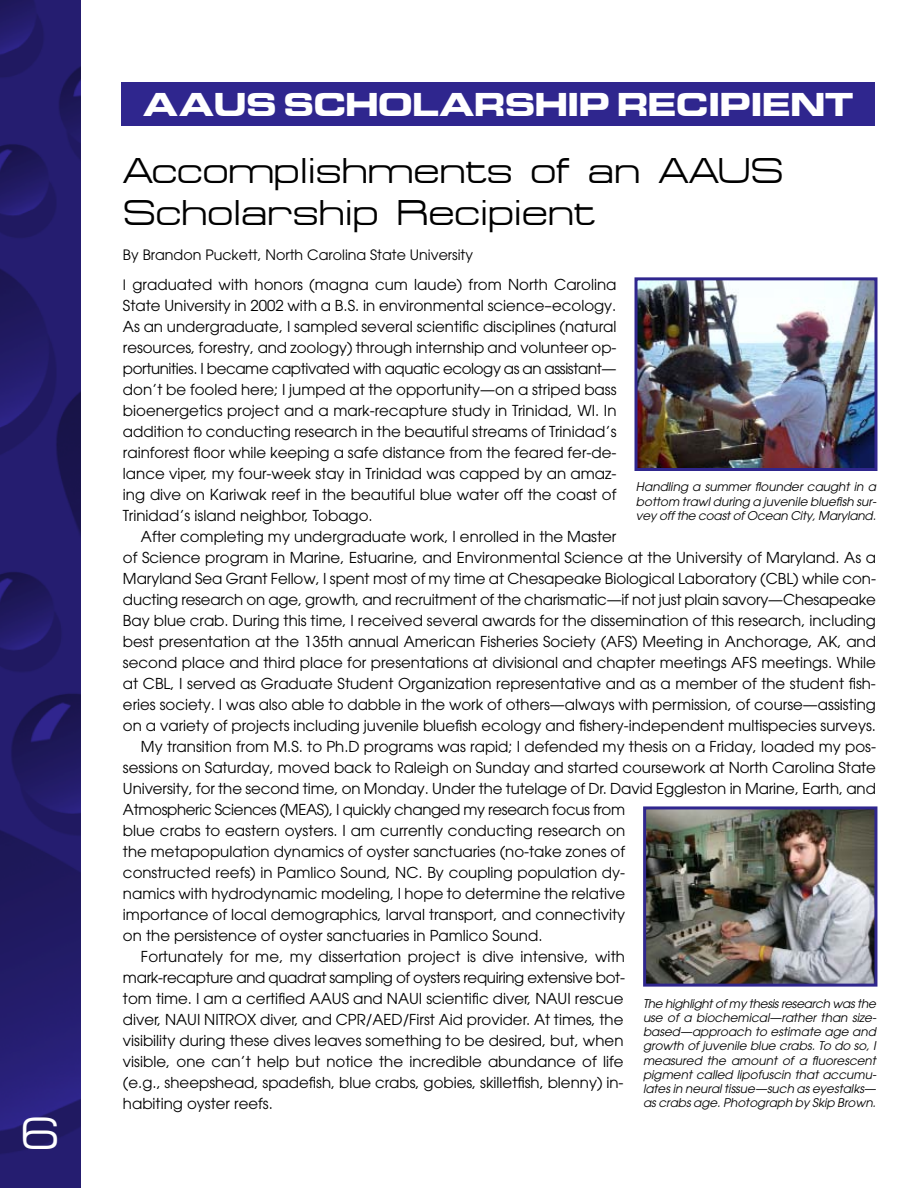
<style>
.page{position:relative;width:918px;height:1188px;background:#fff}
.page>*{position:absolute;margin:0;border:0;box-sizing:border-box;transform-origin:0 0}
.t1{font:45px "Micro Extended";color:#fff}
.t2{font:36px/42px "Micro Extended";color:#000}
.t3{font:700 28.5px "Euro Technic Ext";color:#fff}
.t4{font:15px/21px "Avant Garde";color:#000;text-align:justify}
.t5{font:15px "Avant Garde";letter-spacing:-.02em;color:#000}
.t6{font:15px "Avant Garde";letter-spacing:-.025em;color:#000}
.t7{font:14.25px "Avant Garde";color:#000}
.t8{font:italic 12px/14.2px "Avant Garde";letter-spacing:-.005em;color:#000;text-align:justify}
.s1{font-size:14.25px}
</style>
<div class="page">
<img style="left:0;top:0;width:81px;height:1188px">
<div style="left:122px;top:83px;width:753px;height:43px;background:#2f268e"></div>
<img style="left:647px;top:810px;width:226px;height:173px">
<div style="left:643px;top:806px;width:234px;height:181px;border:3px solid #2f268e"></div>
<img style="left:638px;top:281px;width:236px;height:186px">
<div style="left:634px;top:277px;width:244px;height:194px;border:3px solid #2f268e"></div>
<h1 class="t1" style="left:20px;top:1117px;width:40px">6</h1>
<h3 class="t3" style="left:143px;top:93px;width:713px">AAUS SCHOLARSHIP RECIPIENT</h3>
<h2 class="t2" style="left:123px;top:154px;width:662px">Accomplishments of an AAUS<br>Scholarship Recipient</h2>
<p class="t7" style="left:123px;top:249px;width:352px">By Brandon Puckett, North Carolina State University</p>
<p class="t4" style="left:123px;top:275px;width:495px"><span class="s1">I</span> graduated with honors (magna cum laude) from North Carolina State University in 2002 with a B.S. in environmental science–ecology.<br>As an undergraduate, I sampled several scientific disciplines (natural resources, forestry, and zoology) through internship and volunteer op&shy;portunities. I became captivated with aquatic ecology as an assistant— don’t be fooled here; I jumped at the opportunity—on a striped bass bioenergetics project and a mark-recapture study in Trinidad, WI. In addition to conducting research in the beautiful streams of Trinidad’s rainforest floor while keeping a safe distance from the feared fer-de&shy;lance viper, my four-week stay in Trinidad was capped by an amaz&shy;ing dive on Kariwak reef in the beautiful blue water off the coast of Trinidad’s island neighbor, Tobago.</p>
<p class="t4" style="left:141px;top:527px;width:477px">After completing my undergraduate work, I enrolled in the Master</p>
<p class="t4" style="left:123px;top:548px;width:755px">of Science program in Marine, Estuarine, and Environmental Science at the University of Maryland. As a</p>
<p class="t4" style="left:123px;top:569px;width:755px">Maryland Sea Grant Fellow, I spent most of my time at Chesapeake Biological Laboratory (CBL) while con-</p>
<p class="t4" style="left:123px;top:590px;width:755px">ducting research on age, growth, and recruitment of the charismatic—if not just plain savory—Chesapeake</p>
<p class="t4" style="left:123px;top:611px;width:754px">Bay blue crab. During this time, I received several awards for the dissemination of this research, including</p>
<p class="t4" style="left:123px;top:632px;width:755px">best presentation at the 135th annual American Fisheries Society (AFS) Meeting in Anchorage, AK, and</p>
<p class="t4" style="left:123px;top:653px;width:755px">second place and third place for presentations at divisional and chapter meetings AFS meetings. While</p>
<p class="t4" style="left:123px;top:674px;width:754px">at CBL, I served as Graduate Student Organization representative and as a member of the student fish-</p>
<p class="t4" style="left:123px;top:695px;width:755px">eries society. I was also able to dabble in the work of others—always with permission, of course—assisting</p>
<p class="t4" style="left:123px;top:716px;width:755px">on a variety of projects including juvenile bluefish ecology and fishery-independent multispecies surveys.</p>
<p class="t4" style="left:141px;top:737px;width:737px">My transition from M.S. to Ph.D programs was rapid; I defended my thesis on a Friday, loaded my pos-</p>
<p class="t4" style="left:123px;top:758px;width:755px">sessions on Saturday, moved back to Raleigh on Sunday and started coursework at North Carolina State</p>
<p class="t4" style="left:123px;top:779px;width:755px">University, for the second time, on Monday. Under the tutelage of Dr. David Eggleston in Marine, Earth, and</p>
<p class="t6" style="left:123px;top:804px;width:504px">Atmospheric Sciences (MEAS), I quickly changed my research focus from</p>
<p class="t4" style="left:123px;top:821px;width:504px">blue crabs to eastern oysters. I am currently conducting research on</p>
<p class="t4" style="left:123px;top:842px;width:504px">the metapopulation dynamics of oyster sanctuaries (no-take zones of</p>
<p class="t4" style="left:123px;top:863px;width:504px">constructed reefs) in Pamlico Sound, NC. By coupling population dy-</p>
<p class="t4" style="left:123px;top:884px;width:504px">namics with hydrodynamic modeling, I hope to determine the relative</p>
<p class="t4" style="left:123px;top:905px;width:504px">importance of local demographics, larval transport, and connectivity</p>
<p class="t4" style="left:123px;top:926px;width:421px">on the persistence of oyster sanctuaries in Pamlico Sound.</p>
<p class="t4" style="left:141px;top:947px;width:486px">Fortunately for me, my dissertation project is dive intensive, with</p>
<p class="t5" style="left:123px;top:972px;width:504px">mark-recapture and quadrat sampling of oysters requiring extensive bot-</p>
<p class="t4" style="left:123px;top:989px;width:502px">tom time. I am a certified AAUS and NAUI scientific diver, NAUI rescue</p>
<p class="t4" style="left:123px;top:1010px;width:502px">diver, NAUI NITROX diver, and CPR/AED/First Aid provider. At times, the</p>
<p class="t4" style="left:123px;top:1031px;width:502px">visibility during these dives leaves something to be desired, but, when</p>
<p class="t4" style="left:123px;top:1052px;width:502px">visible, one can’t help but notice the incredible abundance of life</p>
<p class="t4" style="left:123px;top:1073px;width:502px">(e.g., sheepshead, spadefish, blue crabs, gobies, skilletfish, blenny) in-</p>
<p class="t4" style="left:123px;top:1094px;width:151px">habiting oyster reefs.</p>
<p class="t8" style="left:636px;top:481px;width:242px">Handling a summer flounder caught in a bottom trawl during a juvenile bluefish sur&shy;vey off the coast of Ocean City, Maryland.</p>
<p class="t8" style="left:643px;top:997px;width:235px">The highlight of my thesis research was the use of a biochemical—rather than size&shy;based—approach to estimate age and growth of juvenile blue crabs. To do so, I measured the amount of a fluorescent pigment called lipofuscin that accumu&shy;lates in neural tissue—such as eyestalks— as crabs age. Photograph by Skip Brown.</p>
</div>
